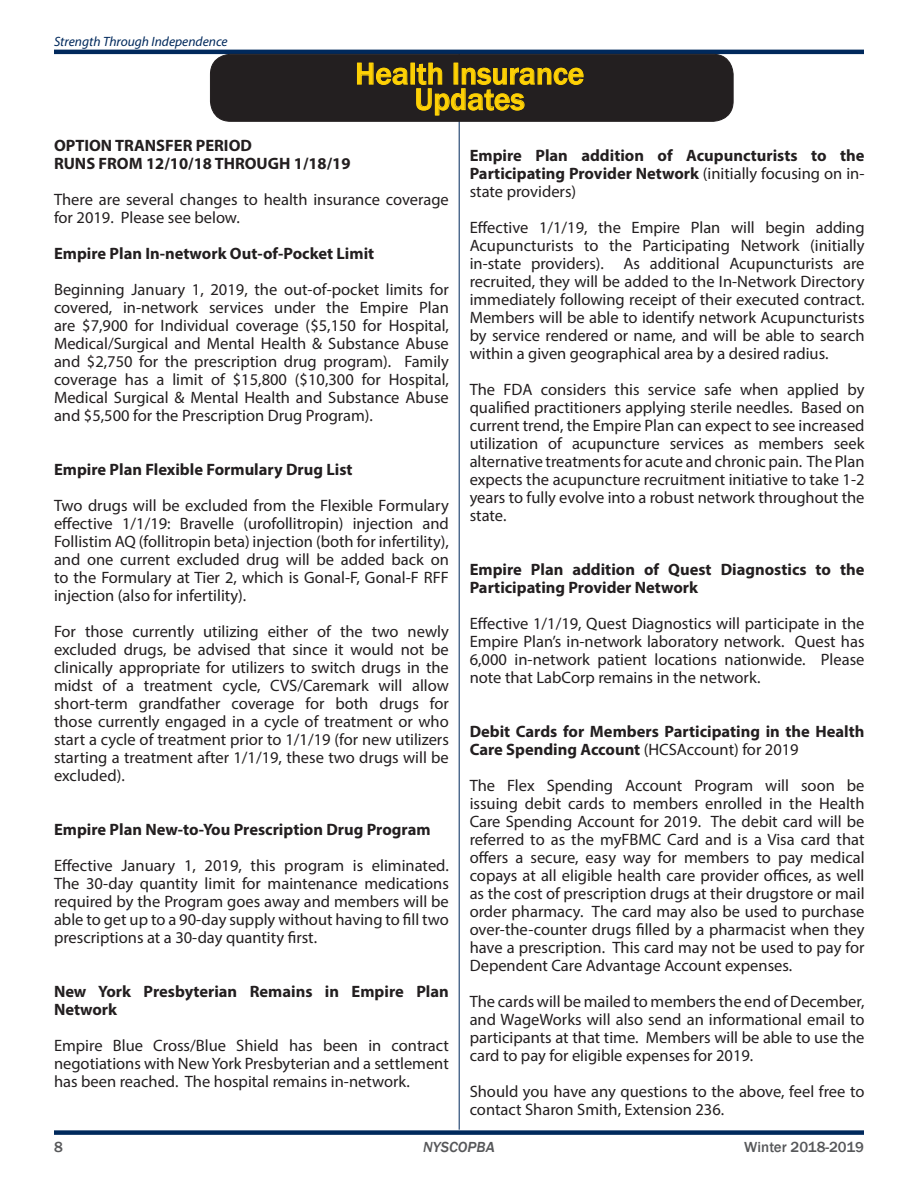
<style>
.page{position:relative;width:918px;height:1188px;background:#fff}
.page>*{position:absolute;margin:0;border:0;box-sizing:border-box;transform-origin:0 0}
.t1{font:500 31.5px/25.5px "Franklin Gothic";color:#fed105;text-align:center}
.t2{font:16.5px/18px "Myriad Pro";color:#231f20;text-align:justify}
.t3{font:700 16.5px/18px "Myriad Pro";color:#231f20}
.t4{font:500 15px "Franklin Gothic";color:#57585a}
.t5{font:italic 500 15px "Franklin Gothic";color:#57585a}
.t6{font:italic 13.5px "Myriad Pro";color:#00295c}
.s1{font-weight:400}
</style>
<div class="page">
<hr style="left:54px;top:50px;width:810px;height:4px;background:#00295c">
<div style="left:54px;top:1130px;width:810px;height:5px;background:#00295c"></div>
<hr style="left:459px;top:54px;width:1px;height:1076px;background:#00295c">
<div style="left:210px;top:54px;width:523px;height:67px;background:#231f20;border-radius:20px"></div>
<div style="left:210px;top:54px;width:523px;height:67px;border:1px solid #231f20;border-radius:20px"></div>
<svg style="left:357px;top:62px;width:51px;height:23px"></svg>
<div style="left:411px;top:63px;width:4px;height:22px;border:1px solid #fed105"></div>
<svg style="left:416px;top:62px;width:168px;height:54px"></svg>
<p class="t6" style="left:54px;top:33px;width:175px">Strength Through Independence</p>
<h1 class="t1" style="left:355px;top:61px;width:231px">Health Insurance<br>Updates</h1>
<p class="t3" style="left:54px;top:136px;width:298px">OPTION TRANSFER PERIOD<br>RUNS FROM 12/10/18 THROUGH 1/18/19</p>
<p class="t2" style="left:54px;top:190px;width:396px">There are several changes to health insurance coverage for 2019. Please see below.</p>
<p class="t3" style="left:54px;top:244px;width:322px">Empire Plan In-network Out-of-Pocket Limit</p>
<p class="t2" style="left:54px;top:280px;width:396px">Beginning January 1, 2019, the out-of-pocket limits for covered, in-network services under the Empire Plan are $7,900 for Individual coverage ($5,150 for Hospital, Medical/Surgical and Mental Health &amp; Substance Abuse and $2,750 for the prescription drug program). Family coverage has a limit of $15,800 ($10,300 for Hospital, Medical Surgical &amp; Mental Health and Substance Abuse and $5,500 for the Prescription Drug Program).</p>
<p class="t3" style="left:54px;top:460px;width:300px">Empire Plan Flexible Formulary Drug List</p>
<p class="t2" style="left:54px;top:496px;width:396px">Two drugs will be excluded from the Flexible Formulary effective 1/1/19: Bravelle (urofollitropin) injection and Follistim AQ (follitropin beta) injection (both for infertility), and one current excluded drug will be added back on to the Formulary at Tier 2, which is Gonal-F, Gonal-F RFF injection (also for infertility).</p>
<p class="t2" style="left:54px;top:622px;width:396px">For those currently utilizing either of the two newly excluded drugs, be advised that since it would not be clinically appropriate for utilizers to switch drugs in the midst of a treatment cycle, CVS/Caremark will allow short-term grandfather coverage for both drugs for those currently engaged in a cycle of treatment or who start a cycle of treatment prior to 1/1/19 (for new utilizers starting a treatment after 1/1/19, these two drugs will be excluded).</p>
<p class="t3" style="left:54px;top:820px;width:378px">Empire Plan New-to-You Prescription Drug Program</p>
<p class="t2" style="left:54px;top:856px;width:396px">Effective January 1, 2019, this program is eliminated.<br>The 30-day quantity limit for maintenance medications required by the Program goes away and members will be able to get up to a 90-day supply without having to fill two prescriptions at a 30-day quantity first.</p>
<p class="t3" style="left:54px;top:982px;width:396px">New York Presbyterian Remains in Empire Plan<br>Network</p>
<p class="t2" style="left:54px;top:1036px;width:396px">Empire Blue Cross/Blue Shield has been in contract negotiations with New York Presbyterian and a settlement has been reached. The hospital remains in-network.</p>
<p class="t3" style="left:470px;top:146px;width:396px;text-align:justify">Empire Plan addition of Acupuncturists to the Participating Provider Network <span class="s1">(initially focusing on in&shy;state providers)</span></p>
<p class="t2" style="left:470px;top:218px;width:396px">Effective 1/1/19, the Empire Plan will begin adding Acupuncturists to the Participating Network (initially in-state providers). As additional Acupuncturists are recruited, they will be added to the In-Network Directory immediately following receipt of their executed contract.<br>Members will be able to identify network Acupuncturists by service rendered or name, and will be able to search within a given geographical area by a desired radius.</p>
<p class="t2" style="left:470px;top:380px;width:396px">The FDA considers this service safe when applied by qualified practitioners applying sterile needles. Based on current trend, the Empire Plan can expect to see increased utilization of acupuncture services as members seek alternative treatments for acute and chronic pain. The Plan expects the acupuncture recruitment initiative to take 1-2 years to fully evolve into a robust network throughout the state.</p>
<p class="t3" style="left:470px;top:560px;width:396px">Empire Plan addition of Quest Diagnostics to the<br>Participating Provider Network</p>
<p class="t2" style="left:470px;top:614px;width:396px">Effective 1/1/19, Quest Diagnostics will participate in the Empire Plan’s in-network laboratory network. Quest has 6,000 in-network patient locations nationwide. Please note that LabCorp remains in the network.</p>
<p class="t3" style="left:470px;top:722px;width:396px">Debit Cards for Members Participating in the Health<br>Care Spending Account <span class="s1">(HCSAccount) for 2019</span></p>
<p class="t2" style="left:470px;top:776px;width:396px">The Flex Spending Account Program will soon be issuing debit cards to members enrolled in the Health Care Spending Account for 2019. The debit card will be referred to as the myFBMC Card and is a Visa card that offers a secure, easy way for members to pay medical copays at all eligible health care provider offices, as well as the cost of prescription drugs at their drugstore or mail order pharmacy. The card may also be used to purchase over-the-counter drugs filled by a pharmacist when they have a prescription. This card may not be used to pay for Dependent Care Advantage Account expenses.</p>
<p class="t2" style="left:470px;top:992px;width:396px">The cards will be mailed to members the end of December, and WageWorks will also send an informational email to participants at that time. Members will be able to use the card to pay for eligible expenses for 2019.</p>
<p class="t2" style="left:470px;top:1082px;width:396px">Should you have any questions to the above, feel free to contact Sharon Smith, Extension 236.</p>
<p class="t4" style="left:54px;top:1138px;width:10px">8</p>
<p class="t5" style="left:423px;top:1138px;width:73px">NYSCOPBA</p>
<p class="t4" style="left:744px;top:1138px;width:121px">Winter 2018-2019</p>
</div>
